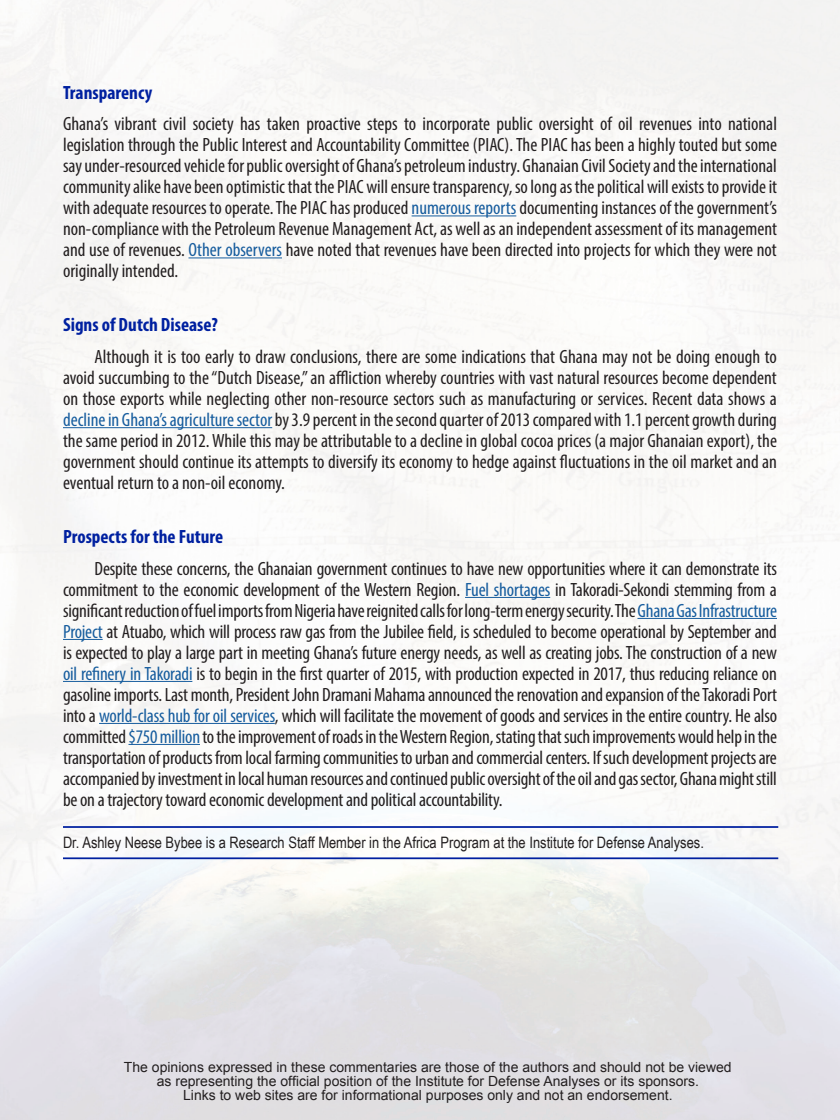
<style>
.page{position:relative;width:840px;height:1120px;background:#fff}
.page>*{position:absolute;margin:0;border:0;box-sizing:border-box;transform-origin:0 0}
.t1{font:condensed 19.25px/21px "Myriad Pro";color:#231f20;text-align:justify}
.t2{font:700 condensed 19.25px "Myriad Pro";color:#0020a0}
.t3{font:15.75px "Arial Narrow";color:#231f20}
.t4{font:14px/14px "Arial";color:#231f20;text-align:center}
.s1{color:#175d9e}
</style>
<div class="page">
<hr style="left:412px;top:215px;width:104px;height:1px;background:#175d9e">
<hr style="left:189px;top:257px;width:93px;height:1px;background:#175d9e">
<hr style="left:63px;top:427px;width:209px;height:1px;background:#175d9e">
<hr style="left:465px;top:597px;width:85px;height:1px;background:#175d9e">
<hr style="left:638px;top:618px;width:139px;height:1px;background:#175d9e">
<hr style="left:63px;top:639px;width:40px;height:1px;background:#175d9e">
<hr style="left:63px;top:681px;width:129px;height:1px;background:#175d9e">
<hr style="left:99px;top:723px;width:176px;height:1px;background:#175d9e">
<hr style="left:128px;top:744px;width:72px;height:1px;background:#175d9e">
<hr style="left:63px;top:857px;width:715px;height:2px;background:#0020a0">
<hr style="left:63px;top:826px;width:715px;height:2px;background:#0020a0">
<p class="t2" style="left:63px;top:80px;width:91px">Transparency</p>
<p class="t1" style="left:63px;top:113px;width:716px">Ghana’s vibrant civil society has taken proactive steps to incorporate public oversight of oil revenues into national legislation through the Public Interest and Accountability Committee (PIAC). The PIAC has been a highly touted but some say under-resourced vehicle for public oversight of Ghana’s petroleum industry. Ghanaian Civil Society and the international community alike have been optimistic that the PIAC will ensure transparency, so long as the political will exists to provide it with adequate resources to operate. The PIAC has produced <span class="s1">numerous reports</span> documenting instances of the government’s non-compliance with the Petroleum Revenue Management Act, as well as an independent assessment of its management and use of revenues. <span class="s1">Other observers</span> have noted that revenues have been directed into projects for which they were not originally intended.</p>
<p class="t2" style="left:63px;top:313px;width:157px">Signs of Dutch Disease?</p>
<p class="t1" style="left:63px;top:346px;width:716px;text-indent:31px">Although it is too early to draw conclusions, there are some indications that Ghana may not be doing enough to avoid succumbing to the “Dutch Disease,” an affliction whereby countries with vast natural resources become dependent on those exports while neglecting other non-resource sectors such as manufacturing or services. Recent data shows a <span class="s1">decline in Ghana’s agriculture sector</span> by 3.9 percent in the second quarter of 2013 compared with 1.1 percent growth during the same period in 2012. While this may be attributable to a decline in global cocoa prices (a major Ghanaian export), the government should continue its attempts to diversify its economy to hedge against fluctuations in the oil market and an eventual return to a non-oil economy.</p>
<p class="t2" style="left:63px;top:525px;width:162px">Prospects for the Future</p>
<p class="t1" style="left:63px;top:557px;width:716px;text-indent:31px">Despite these concerns, the Ghanaian government continues to have new opportunities where it can demonstrate its commitment to the economic development of the Western Region. <span class="s1">Fuel shortages</span> in Takoradi-Sekondi stemming from a significant reduction of fuel imports from Nigeria have reignited calls for long-term energy security. The <span class="s1">Ghana Gas Infrastructure Project</span> at Atuabo, which will process raw gas from the Jubilee field, is scheduled to become operational by September and is expected to play a large part in meeting Ghana’s future energy needs, as well as creating jobs. The construction of a new <span class="s1">oil refinery in Takoradi</span> is to begin in the first quarter of 2015, with production expected in 2017, thus reducing reliance on gasoline imports. Last month, President John Dramani Mahama announced the renovation and expansion of the Takoradi Port into a <span class="s1">world-class hub for oil services</span>, which will facilitate the movement of goods and services in the entire country. He also committed <span class="s1">$750 million</span> to the improvement of roads in the Western Region, stating that such improvements would help in the transportation of products from local farming communities to urban and commercial centers. If such development projects are accompanied by investment in local human resources and continued public oversight of the oil and gas sector, Ghana might still be on a trajectory toward economic development and political accountability.</p>
<p class="t3" style="left:63px;top:830px;width:642px">Dr. Ashley Neese Bybee is a Research Staff Member in the Africa Program at the Institute for Defense Analyses.</p>
<p class="t4" style="left:124px;top:1060px;width:609px">The opinions expressed in these commentaries are those of the authors and should not be viewed as representing the official position of the Institute for Defense Analyses or its sponsors.<br>Links to web sites are for informational purposes only and not an endorsement.</p>
</div>
